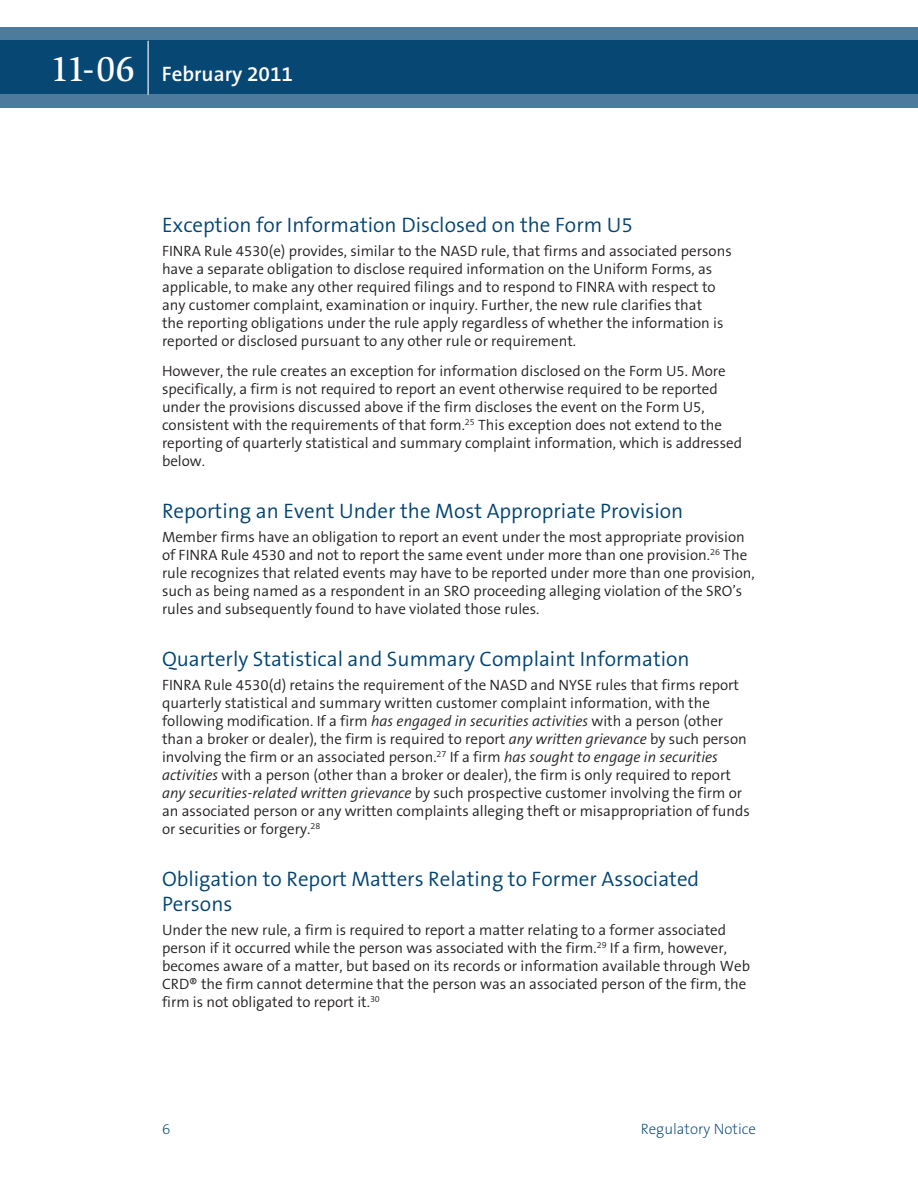
<style>
.page{position:relative;width:918px;height:1188px;background:#fff}
.page>*{position:absolute;margin:0;border:0;box-sizing:border-box;transform-origin:0 0}
.text_head{font:300 21px/25.2px "The Sans B4";color:#004270}
.t1{font:600 21px "The Sans B6";color:#fff}
.text{font:300 15px/18px "The Sans B4";color:#231f20}
.t2{font:200 15px "The Sans B2";color:#004270}
.s1{font-family:"Slimbach LT";font-weight:500;font-size:36px}
.s2{font-style:italic}
</style>
<div class="page">
<svg style="left:0;top:27px;width:917px;height:81px;background:#1e5881"></svg>
<hr style="left:148px;top:41px;width:1px;height:54px;background:#fff">
<hr style="left:917px;top:27px;width:1px;height:81px;background:#004270">
<h1 class="t1" style="left:51px;top:63px;width:244px"><span class="s1">11-06</span> February 2011</h1>
<p class="text_head" style="left:162px;top:212px;width:473px">Exception for Information Disclosed on the Form U5</p>
<p class="text" style="left:162px;top:242px;width:571px">FINRA Rule 4530(e) provides, similar to the NASD rule, that firms and associated persons have a separate obligation to disclose required information on the Uniform Forms, as applicable, to make any other required filings and to respond to FINRA with respect to any customer complaint, examination or inquiry. Further, the new rule clarifies that<br>the reporting obligations under the rule apply regardless of whether the information is reported or disclosed pursuant to any other rule or requirement.</p>
<p class="text" style="left:162px;top:362px;width:582px">However, the rule creates an exception for information disclosed on the Form U5. More specifically, a firm is not required to report an event otherwise required to be reported under the provisions discussed above if the firm discloses the event on the Form U5, consistent with the requirements of that form.<sup>25</sup> This exception does not extend to the reporting of quarterly statistical and summary complaint information, which is addressed below.</p>
<p class="text_head" style="left:162px;top:499px;width:523px">Reporting an Event Under the Most Appropriate Provision</p>
<p class="text" style="left:162px;top:528px;width:594px">Member firms have an obligation to report an event under the most appropriate provision of FINRA Rule 4530 and not to report the same event under more than one provision.<sup>26</sup> The rule recognizes that related events may have to be reported under more than one provision, such as being named as a respondent in an SRO proceeding alleging violation of the SRO’s rules and subsequently found to have violated those rules.</p>
<p class="text_head" style="left:162px;top:647px;width:529px">Quarterly Statistical and Summary Complaint Information</p>
<p class="text" style="left:162px;top:676px;width:589px">FINRA Rule 4530(d) retains the requirement of the NASD and NYSE rules that firms report quarterly statistical and summary written customer complaint information, with the following modification. If a firm <span class="s2">has engaged in securities activities</span> with a person (other than a broker or dealer), the firm is required to report <span class="s2">any written grievance</span> by such person involving the firm or an associated person.<sup>27</sup> If a firm <span class="s2">has sought to engage in securities activities</span> with a person (other than a broker or dealer), the firm is only required to report <span class="s2">any securities-related written grievance</span> by such prospective customer involving the firm or an associated person or any written complaints alleging theft or misappropriation of funds or securities or forgery.<sup>28</sup></p>
<p class="text_head" style="left:162px;top:867px;width:539px">Obligation to Report Matters Relating to Former Associated<br>Persons</p>
<p class="text" style="left:162px;top:922px;width:590px">Under the new rule, a firm is required to report a matter relating to a former associated person if it occurred while the person was associated with the firm.<sup>29</sup> If a firm, however, becomes aware of a matter, but based on its records or information available through Web CRD® the firm cannot determine that the person was an associated person of the firm, the firm is not obligated to report it.<sup>30</sup></p>
<p class="t2" style="left:162px;top:1121px;width:10px">6</p>
<p class="t2" style="left:641px;top:1121px;width:117px">Regulatory Notice</p>
</div>
